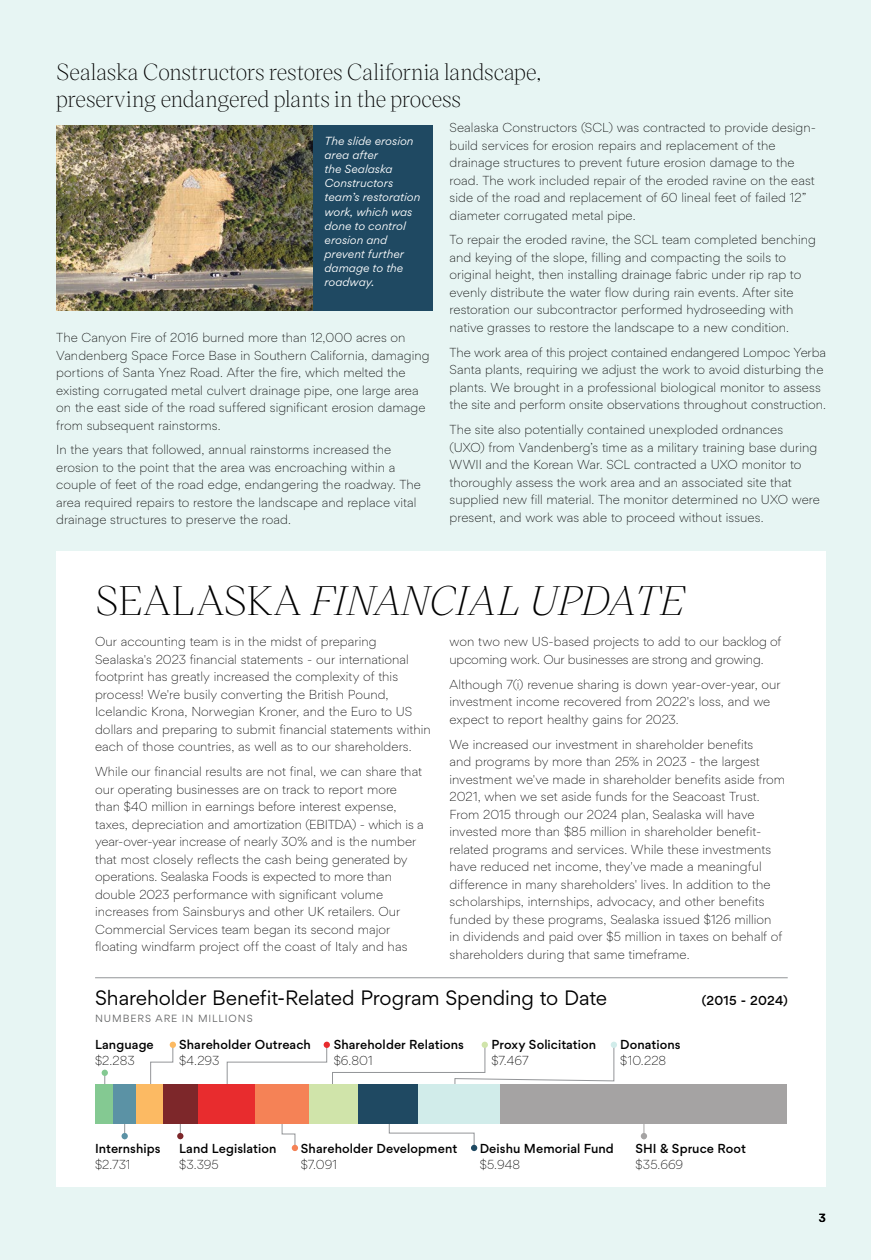
<style>
.page{position:relative;width:871px;height:1260px;background:#e7f5f3}
.page>*{position:absolute;margin:0;border:0;box-sizing:border-box;transform-origin:0 0}
.t1{font:italic 300 40px "Victor Serif";letter-spacing:-.02em;color:#000}
.t2{font:300 22.5px/27px "Victor Serif";letter-spacing:-.01em;color:#000}
.t3{font:20px "Gordita";letter-spacing:-.005em;color:#000}
.t4{font:300 12.5px/17.5px "Gordita";letter-spacing:.005em;color:#000}
.t5{font:500 12.5px "Gordita";letter-spacing:.005em;color:#000}
.t6{font:300 12.5px/17.5px "Gordita";letter-spacing:-.015em;color:#000}
.t7{font:italic 11.25px/14px "Gordita";letter-spacing:.005em;color:#fff}
.t8{font:500 11.25px "Gordita";color:#000}
.t9{font:10px "Gordita";letter-spacing:.09em;color:#666768}
.s1{font-style:normal}
</style>
<div class="page">
<div style="left:56px;top:551px;width:770px;height:636px;background:#fff"></div>
<img style="left:56px;top:125px;width:257px;height:186px">
<div style="left:313px;top:125px;width:120px;height:186px;background:#1f4962"></div>
<hr style="left:95px;top:977px;width:693px;height:1px;background:#939598">
<svg style="left:102px;top:1070px;width:6px;height:15px"></svg>
<svg style="left:122px;top:1124px;width:6px;height:15px"></svg>
<svg style="left:177px;top:1124px;width:6px;height:15px"></svg>
<svg style="left:641px;top:1124px;width:6px;height:15px"></svg>
<svg style="left:281px;top:1124px;width:17px;height:27px"></svg>
<svg style="left:389px;top:1124px;width:88px;height:27px"></svg>
<svg style="left:150px;top:1042px;width:26px;height:43px"></svg>
<svg style="left:226px;top:1042px;width:391px;height:43px"></svg>
<div style="left:95px;top:1085px;width:19px;height:39px;background:#84c992"></div>
<div style="left:114px;top:1085px;width:22px;height:39px;background:#5b92a5"></div>
<div style="left:136px;top:1085px;width:28px;height:39px;background:#fcba63"></div>
<div style="left:164px;top:1085px;width:34px;height:39px;background:#7d272a"></div>
<div style="left:198px;top:1085px;width:57px;height:39px;background:#e82c2e"></div>
<div style="left:255px;top:1085px;width:54px;height:39px;background:#f58256"></div>
<div style="left:309px;top:1085px;width:49px;height:39px;background:#d0e4aa"></div>
<div style="left:358px;top:1085px;width:60px;height:39px;background:#1f4962"></div>
<div style="left:418px;top:1085px;width:83px;height:39px;background:#d1ecea"></div>
<div style="left:501px;top:1085px;width:286px;height:39px;background:#a5a3a3"></div>
<h2 class="t2" style="left:56px;top:58px;width:486px">Sealaska Constructors restores California landscape, preserving endangered plants in the process</h2>
<p class="t7" style="left:324px;top:134px;width:97px">The slide erosion area after<br>the Sealaska<br>Constructors team’s restoration work, which was done to control erosion and prevent further damage to the roadway.</p>
<p class="t4" style="left:56px;top:328px;width:375px">The Canyon Fire of 2016 burned more than 12,000 acres on Vandenberg Space Force Base in Southern California, damaging portions of Santa Ynez Road. After the fire, which melted the existing corrugated metal culvert drainage pipe, one large area on the east side of the road suffered significant erosion damage from subsequent rainstorms.</p>
<p class="t4" style="left:56px;top:441px;width:366px">In the years that followed, annual rainstorms increased the erosion to the point that the area was encroaching within a couple of feet of the road edge, endangering the roadway. The area required repairs to restore the landscape and replace vital drainage structures to preserve the road.</p>
<p class="t4" style="left:449px;top:118px;width:368px">Sealaska Constructors (SCL) was contracted to provide design&shy;build services for erosion repairs and replacement of the drainage structures to prevent future erosion damage to the road. The work included repair of the eroded ravine on the east side of the road and replacement of 60 lineal feet of failed 12” diameter corrugated metal pipe.</p>
<p class="t4" style="left:449px;top:231px;width:368px">To repair the eroded ravine, the SCL team completed benching and keying of the slope, filling and compacting the soils to original height, then installing drainage fabric under rip rap to evenly distribute the water flow during rain events. After site restoration our subcontractor performed hydroseeding with native grasses to restore the landscape to a new condition.</p>
<p class="t4" style="left:449px;top:343px;width:378px">The work area of this project contained endangered Lompoc Yerba Santa plants, requiring we adjust the work to avoid disturbing the plants. We brought in a professional biological monitor to assess the site and perform onsite observations throughout construction.</p>
<p class="t4" style="left:449px;top:421px;width:372px">The site also potentially contained unexploded ordnances (UXO) from Vandenberg’s time as a military training base during WWII and the Korean War. SCL contracted a UXO monitor to thoroughly assess the work area and an associated site that supplied new fill material. The monitor determined no UXO were present, and work was able to proceed without issues.</p>
<h1 class="t1" style="left:95px;top:573px;width:591px"><span class="s1">SEALASKA</span> FINANCIAL UPDATE</h1>
<p class="t4" style="left:95px;top:632px;width:337px">Our accounting team is in the midst of preparing Sealaska's 2023 financial statements - our international footprint has greatly increased the complexity of this process! We're busily converting the British Pound, Icelandic Krona, Norwegian Kroner, and the Euro to US dollars and preparing to submit financial statements within each of those countries, as well as to our shareholders.</p>
<p class="t4" style="left:95px;top:762px;width:330px">While our financial results are not final, we can share that our operating businesses are on track to report more than $40 million in earnings before interest expense, taxes, depreciation and amortization (EBITDA) - which is a year-over-year increase of nearly 30% and is the number that most closely reflects the cash being generated by operations. Sealaska Foods is expected to more than double 2023 performance with significant volume increases from Sainsburys and other UK retailers. Our Commercial Services team began its second major floating windfarm project off the coast of Italy and has</p>
<p class="t6" style="left:449px;top:632px;width:333px">won two new US-based projects to add to our backlog of upcoming work. Our businesses are strong and growing.</p>
<p class="t4" style="left:449px;top:675px;width:333px">Although 7(i) revenue sharing is down year-over-year, our investment income recovered from 2022's loss, and we expect to report healthy gains for 2023.</p>
<p class="t4" style="left:449px;top:735px;width:337px">We increased our investment in shareholder benefits<br>and programs by more than 25% in 2023 - the largest investment we've made in shareholder benefits aside from 2021, when we set aside funds for the Seacoast Trust.<br>From 2015 through our 2024 plan, Sealaska will have invested more than $85 million in shareholder benefit&shy;related programs and services. While these investments have reduced net income, they've made a meaningful difference in many shareholders' lives. In addition to the scholarships, internships, advocacy, and other benefits funded by these programs, Sealaska issued $126 million<br>in dividends and paid over $5 million in taxes on behalf of shareholders during that same timeframe.</p>
<h3 class="t3" style="left:95px;top:984px;width:513px">Shareholder Benefit-Related Program Spending to Date</h3>
<p class="t5" style="left:95px;top:1036px;width:60px">Language</p>
<p class="t4" style="left:95px;top:1052px;width:41px">$2.283</p>
<p class="t9" style="left:95px;top:1011px;width:159px">NUMBERS ARE IN MILLIONS</p>
<p class="t5" style="left:179px;top:1036px;width:133px">Shareholder Outreach</p>
<p class="t4" style="left:179px;top:1052px;width:42px">$4.293</p>
<p class="t5" style="left:334px;top:1036px;width:132px">Shareholder Relations</p>
<p class="t4" style="left:334px;top:1052px;width:41px">$6.801</p>
<p class="t5" style="left:491px;top:1036px;width:106px">Proxy Solicitation</p>
<p class="t4" style="left:491px;top:1052px;width:39px">$7.467</p>
<p class="t5" style="left:620px;top:1036px;width:62px">Donations</p>
<p class="t4" style="left:620px;top:1052px;width:47px">$10.228</p>
<p class="t5" style="left:701px;top:992px;width:88px">(2015 - 2024)</p>
<p class="t5" style="left:95px;top:1140px;width:67px">Internships</p>
<p class="t4" style="left:95px;top:1155px;width:37px">$2.731</p>
<p class="t5" style="left:179px;top:1140px;width:99px">Land Legislation</p>
<p class="t4" style="left:179px;top:1155px;width:41px">$3.395</p>
<p class="t5" style="left:301px;top:1140px;width:158px">Shareholder Development</p>
<p class="t4" style="left:301px;top:1155px;width:38px">$7.091</p>
<p class="t5" style="left:480px;top:1140px;width:136px">Deishu Memorial Fund</p>
<p class="t4" style="left:480px;top:1155px;width:42px">$5.948</p>
<p class="t5" style="left:635px;top:1140px;width:112px">SHI &amp; Spruce Root</p>
<p class="t4" style="left:635px;top:1155px;width:49px">$35.669</p>
<p class="t8" style="left:819px;top:1211px;width:9px">3</p>
</div>
